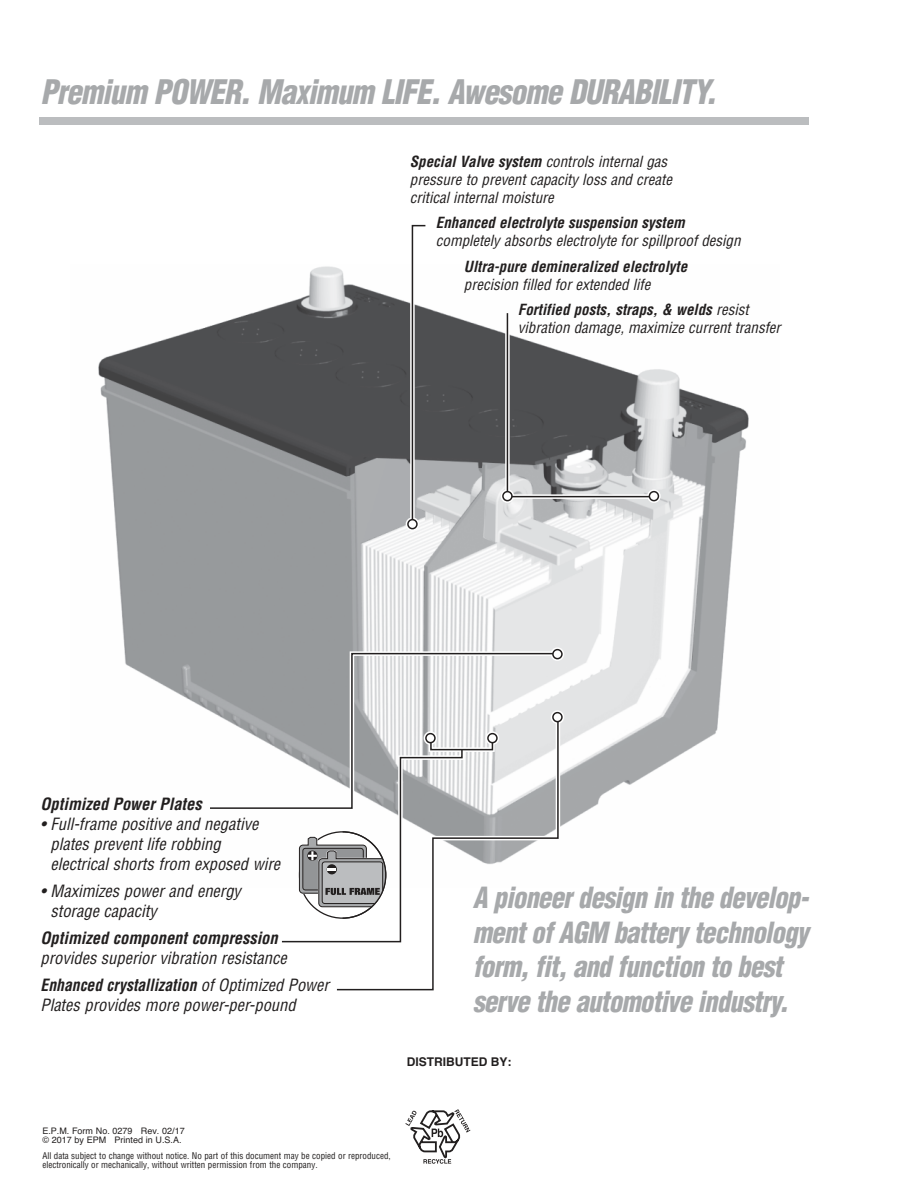
<style>
.page{position:relative;width:918px;height:1188px;background:#fff}
.page>*{position:absolute;margin:0;border:0;box-sizing:border-box;transform-origin:0 0}
.t1{font:italic 900 condensed 33px "Helvetica";color:#a7a9ab;scale:.93 1}
.t2{font:italic 900 condensed 28.5px/34.5px "Helvetica";color:#a7a9ab;scale:.93 1}
.t3{font:italic condensed 16.5px/19.8px "Helvetica";color:#221f1f}
.t4{font:italic 700 condensed 16.5px "Helvetica";color:#221f1f}
.t5{font:italic condensed 15px/18px "Helvetica";color:#221f1f}
.t6{font:italic 700 condensed 15px "Helvetica";color:#221f1f}
.t7{font:condensed 9px/9px "Helvetica";color:#221f1f}
.t8{font:700 5.85px "Helvetica";color:#221f1f}
.t9{font:4.35px "Helvetica";color:#221f1f}
.s1{font-weight:700}
</style>
<div class="page">
<img style="left:98px;top:266px;width:651px;height:560px">
<div style="left:39px;top:117px;width:770px;height:8px;background:#bbbdbf"></div>
<div style="left:501px;top:489px;width:13px;height:14px;border:5px solid #fff;border-radius:50%"></div>
<div style="left:647px;top:489px;width:14px;height:14px;border:5px solid #fff;border-radius:50%"></div>
<div style="left:406px;top:517px;width:13px;height:14px;border:5px solid #fff;border-radius:50%"></div>
<svg style="left:210px;top:649px;width:350px;height:164px"></svg>
<div style="left:551px;top:647px;width:13px;height:14px;border:5px solid #fff;border-radius:50%"></div>
<div style="left:551px;top:710px;width:13px;height:14px;border:5px solid #fff;border-radius:50%"></div>
<svg style="left:503px;top:309px;width:156px;height:192px"></svg>
<div style="left:503px;top:492px;width:9px;height:9px;background:#fff;border-radius:50%"></div>
<div style="left:502px;top:491px;width:11px;height:10px;border:2px solid #221f1f;border-radius:50%"></div>
<div style="left:649px;top:492px;width:9px;height:9px;background:#fff;border-radius:50%"></div>
<div style="left:649px;top:491px;width:10px;height:10px;border:2px solid #221f1f;border-radius:50%"></div>
<svg style="left:408px;top:224px;width:22px;height:306px"></svg>
<div style="left:408px;top:520px;width:9px;height:9px;background:#fff;border-radius:50%"></div>
<div style="left:407px;top:519px;width:11px;height:10px;border:2px solid #221f1f;border-radius:50%"></div>
<svg style="left:336px;top:722px;width:223px;height:269px"></svg>
<svg style="left:277px;top:810px;width:220px;height:136px"></svg>
<svg style="left:210px;top:652px;width:347px;height:158px"></svg>
<div style="left:553px;top:650px;width:9px;height:9px;background:#fff;border-radius:50%"></div>
<div style="left:552px;top:649px;width:11px;height:10px;border:2px solid #221f1f;border-radius:50%"></div>
<div style="left:553px;top:713px;width:9px;height:9px;background:#fff;border-radius:50%"></div>
<div style="left:552px;top:712px;width:11px;height:10px;border:2px solid #221f1f;border-radius:50%"></div>
<div style="left:488px;top:734px;width:9px;height:9px;background:#fff;border-radius:50%"></div>
<div style="left:487px;top:733px;width:11px;height:10px;border:2px solid #221f1f;border-radius:50%"></div>
<div style="left:426px;top:734px;width:9px;height:9px;background:#fff;border-radius:50%"></div>
<div style="left:425px;top:733px;width:11px;height:10px;border:2px solid #221f1f;border-radius:50%"></div>
<svg style="left:405px;top:1109px;width:65px;height:55px"></svg>
<h1 class="t1" style="left:41px;top:79px;width:735px">Premium POWER.Maximum LIFE.Awesome DURABILITY.</h1>
<p class="t5" style="left:410px;top:153px;width:267px"><span class="s1">Special Valve system</span> controls internal gas pressure to prevent capacity loss and create critical internal moisture</p>
<p class="t6" style="left:436px;top:217px;width:254px">Enhanced electrolyte suspension system</p>
<p class="t5" style="left:436px;top:233px;width:309px">completely absorbs electrolyte for spillproof design</p>
<p class="t6" style="left:464px;top:260px;width:228px">Ultra-pure demineralized electrolyte</p>
<p class="t5" style="left:518px;top:273px;width:235px;line-height:25.5px;text-indent:-54px">precision filled for extended life<br><span class="s1">Fortified posts, straps, &amp; welds</span> resist</p>
<p class="t5" style="left:518px;top:320px;width:267px">vibration damage, maximize current transfer</p>
<p class="t4" style="left:40px;top:798px;width:166px">Optimized Power Plates</p>
<p class="t3" style="left:50px;top:816px;width:235px;text-indent:-10px">• Full-frame positive and negative plates prevent life robbing electrical shorts from exposed wire</p>
<p class="t3" style="left:50px;top:883px;width:195px;text-indent:-10px">• Maximizes power and energy storage capacity</p>
<p class="t4" style="left:41px;top:932px;width:242px">Optimized component compression</p>
<p class="t3" style="left:41px;top:946px;width:294px;line-height:27.3px">provides superior vibration resistance<br><span class="s1">Enhanced crystallization</span> of Optimized Power</p>
<p class="t3" style="left:41px;top:997px;width:260px">Plates provides more power-per-pound</p>
<h2 class="t2" style="left:473px;top:883px;width:368px">A pioneerdesign in the develop&shy;mentofAGM battery technology form,fit,and function to best serve the automotive industry.</h2>
<p class="t8" style="left:407px;top:1060px;width:106px">DISTRIBUTED BY:</p>
<p class="t9" style="left:42px;top:1130px;width:92px">E.P.M. Form No. 0279</p>
<p class="t9" style="left:141px;top:1130px;width:45px">Rev. 02/17</p>
<p class="t9" style="left:42px;top:1139px;width:65px">© 2017 by EPM</p>
<p class="t9" style="left:115px;top:1139px;width:69px">Printed in U.S.A.</p>
<p class="t7" style="left:42px;top:1152px;width:350px">All data subject to change without notice. No part of this document may be copied or reproduced, electronically or mechanically, without written permission from the company.</p>
</div>
